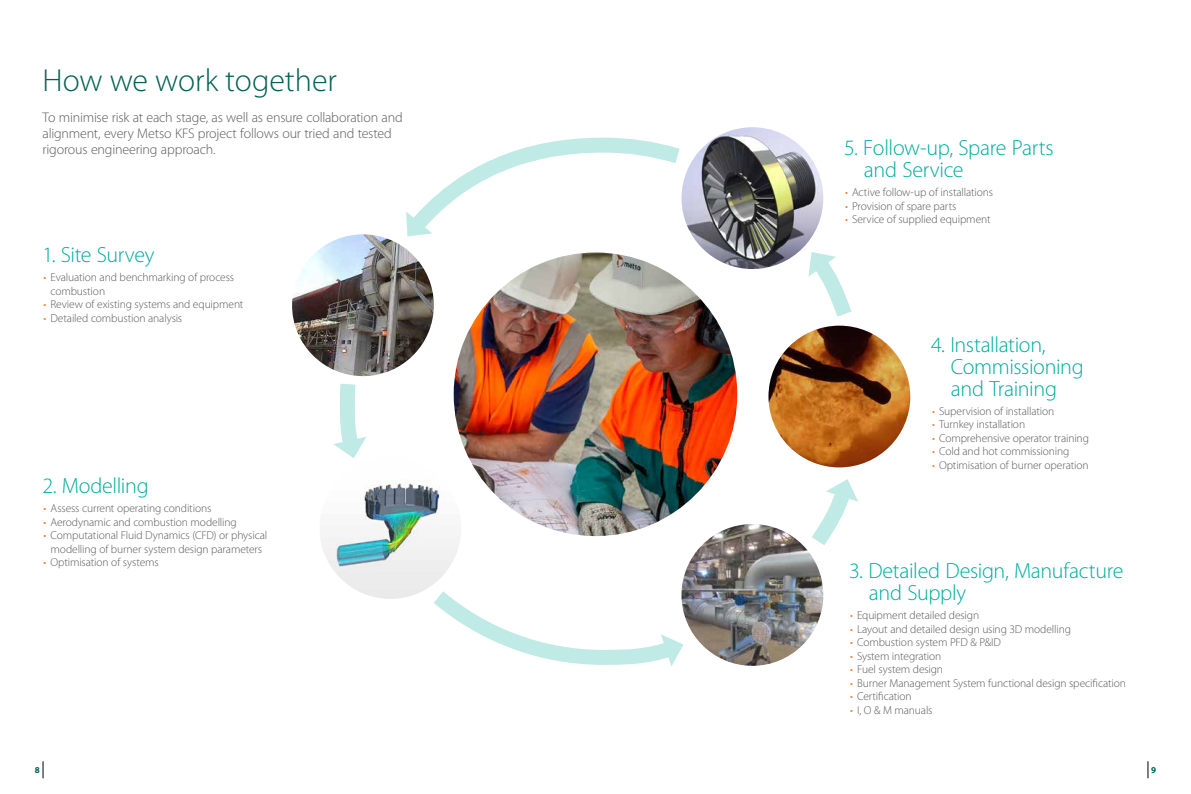
<style>
.page{position:relative;width:1191px;height:794px;background:#fff}
.page>*{position:absolute;margin:0;border:0;box-sizing:border-box;transform-origin:0 0}
.t1{font:300 32px "Myriad Pro";color:#006253}
.t2{font:300 22px/22px "Myriad Pro";letter-spacing:-.015em;color:#00ac9d}
.t3{font:300 14px/16px "Myriad Pro";letter-spacing:-.015em;color:#58595b}
.t4{font:300 11.5px/13.5px "Myriad Pro";letter-spacing:-.01em;color:#58595b}
.t5{font:700 9px "Myriad Pro";color:#006253}
.s1{color:#f4792c}
</style>
<div class="page">
<svg style="left:43px;top:761px;width:1px;height:17px"></svg>
<svg style="left:1147px;top:761px;width:1px;height:17px"></svg>
<img style="left:319px;top:457px;width:142px;height:142px;border-radius:71px">
<img style="left:292px;top:234px;width:142px;height:142px;border-radius:71px">
<img style="left:454px;top:252px;width:283px;height:284px;border-radius:142px">
<img style="left:768px;top:326px;width:142px;height:141px;border-radius:71px">
<img style="left:681px;top:127px;width:142px;height:142px;border-radius:71px">
<img style="left:681px;top:524px;width:142px;height:142px;border-radius:71px">
<svg style="left:333px;top:383px;width:33px;height:75px"></svg>
<svg style="left:434px;top:590px;width:250px;height:76px"></svg>
<svg style="left:812px;top:479px;width:46px;height:66px"></svg>
<svg style="left:808px;top:252px;width:44px;height:65px"></svg>
<svg style="left:406px;top:137px;width:274px;height:100px"></svg>
<h1 class="t1" style="left:43px;top:62px;width:296px">How we work together</h1>
<p class="t3" style="left:43px;top:109px;width:362px">To minimise risk at each stage, as well as ensure collaboration and alignment, every Metso KFS project follows our tried and tested rigorous engineering approach.</p>
<h2 class="t2" style="left:43px;top:244px;width:113px">1. Site Survey</h2>
<p class="t4" style="left:51px;top:271px;width:185px;text-indent:-7px"><span class="s1">•</span> Evaluation and benchmarking of process combustion</p>
<p class="t4" style="left:44px;top:298px;width:201px"><span class="s1">•</span> Review of existing systems and equipment</p>
<p class="t4" style="left:44px;top:311px;width:140px"><span class="s1">•</span> Detailed combustion analysis</p>
<h2 class="t2" style="left:43px;top:475px;width:108px">2. Modelling</h2>
<p class="t4" style="left:44px;top:502px;width:169px"><span class="s1">•</span> Assess current operating conditions</p>
<p class="t4" style="left:44px;top:515px;width:195px"><span class="s1">•</span> Aerodynamic and combustion modelling</p>
<p class="t4" style="left:44px;top:529px;width:225px;text-align:center"><span class="s1">•</span> Computational Fluid Dynamics (CFD) or physical modelling of burner system design parameters</p>
<p class="t4" style="left:44px;top:556px;width:117px"><span class="s1">•</span> Optimisation of systems</p>
<h2 class="t2" style="left:864px;top:137px;width:191px;text-indent:-20px">5. Follow-up, Spare Parts and Service</h2>
<p class="t4" style="left:845px;top:186px;width:150px"><span class="s1">•</span> Active follow-up of installations</p>
<p class="t4" style="left:845px;top:199px;width:113px"><span class="s1">•</span> Provision of spare parts</p>
<p class="t4" style="left:845px;top:213px;width:147px"><span class="s1">•</span> Service of supplied equipment</p>
<h2 class="t2" style="left:951px;top:334px;width:134px;text-indent:-20px">4. Installation,<br>Commissioning and Training</h2>
<p class="t4" style="left:932px;top:404px;width:124px"><span class="s1">•</span> Supervision of installation</p>
<p class="t4" style="left:932px;top:418px;width:95px"><span class="s1">•</span> Turnkey installation</p>
<p class="t4" style="left:932px;top:431px;width:158px"><span class="s1">•</span> Comprehensive operator training</p>
<p class="t4" style="left:932px;top:445px;width:139px"><span class="s1">•</span> Cold and hot commissioning</p>
<p class="t4" style="left:932px;top:458px;width:158px"><span class="s1">•</span> Optimisation of burner operation</p>
<h2 class="t2" style="left:869px;top:560px;width:256px;text-indent:-20px">3. Detailed Design, Manufacture and Supply</h2>
<p class="t4" style="left:850px;top:608px;width:131px"><span class="s1">•</span> Equipment detailed design</p>
<p class="t4" style="left:850px;top:622px;width:222px"><span class="s1">•</span> Layout and detailed design using 3D modelling</p>
<p class="t4" style="left:850px;top:635px;width:152px"><span class="s1">•</span> Combustion system PFD &amp; P&amp;ID</p>
<p class="t4" style="left:850px;top:649px;width:93px"><span class="s1">•</span> System integration</p>
<p class="t4" style="left:850px;top:662px;width:95px"><span class="s1">•</span> Fuel system design</p>
<p class="t4" style="left:850px;top:676px;width:277px"><span class="s1">•</span> Burner Management System functional design specification</p>
<p class="t4" style="left:850px;top:689px;width:63px"><span class="s1">•</span> Certification</p>
<p class="t4" style="left:850px;top:703px;width:84px"><span class="s1">•</span> I, O &amp; M manuals</p>
<p class="t5" style="left:35px;top:765px;width:6px">8</p>
<p class="t5" style="left:1151px;top:765px;width:6px">9</p>
</div>
